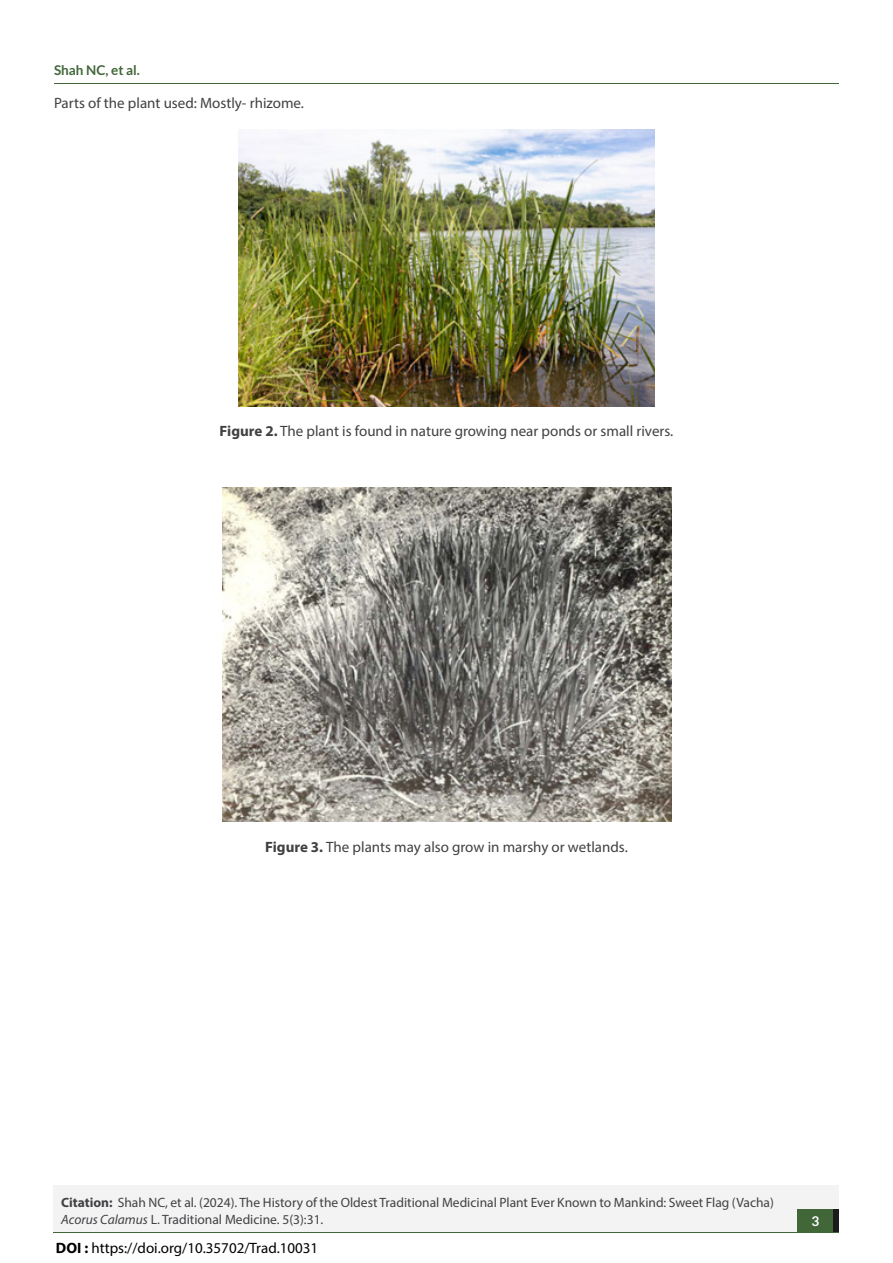
<style>
.page{position:relative;width:893px;height:1263px;background:#fff}
.page>*{position:absolute;margin:0;border:0;box-sizing:border-box;transform-origin:0 0}
.t1{font:15px "Myriad Pro";color:#414042}
.t2{font:15px "Myriad Pro";color:#000}
.t3{font:13.5px/17.2px "Myriad Pro";color:#414042}
.t4{font:700 13.5px "Lato";color:#416739}
.t5{font:700 13.5px "Lato";color:#fff}
.s1{font-weight:700}
.s2{font-style:italic}
</style>
<div class="page">
<hr style="left:54px;top:84px;width:785px;height:1px;background:#416739">
<div style="left:54px;top:1211px;width:785px;height:22px;background:#f3f3f4"></div>
<div style="left:54px;top:1184px;width:785px;height:47px;background:#f3f3f4"></div>
<div style="left:798px;top:1209px;width:41px;height:22px;background:#1b1b1b"></div>
<div style="left:798px;top:1209px;width:35px;height:22px;background:#416739"></div>
<img style="left:239px;top:130px;width:416px;height:276px">
<img style="left:222px;top:488px;width:449px;height:334px">
<p class="t4" style="left:54px;top:62px;width:87px">Shah NC, et al.</p>
<p class="t1" style="left:54px;top:94px;width:252px">Parts of the plant used: Mostly- rhizome.</p>
<p class="t1" style="left:220px;top:422px;width:455px"><span class="s1">Figure 2.</span> The plant is found in nature growing near ponds or small rivers.</p>
<p class="t1" style="left:265px;top:838px;width:364px"><span class="s1">Figure 3.</span> The plants may also grow in marshy or wetlands.</p>
<p class="t3" style="left:61px;top:1193px;width:714px"><span class="s1">Citation:</span> Shah NC, et al. (2024). The History of the Oldest Traditional Medicinal Plant Ever Known to Mankind: Sweet Flag (Vacha)<br><span class="s2">Acorus Calamus</span> L. Traditional Medicine. 5(3):31.</p>
<p class="t2" style="left:56px;top:1239px;width:264px"><span class="s1">DOI :</span> https://doi.org/10.35702/Trad.10031</p>
<p class="t5" style="left:811px;top:1213px;width:9px">3</p>
</div>
